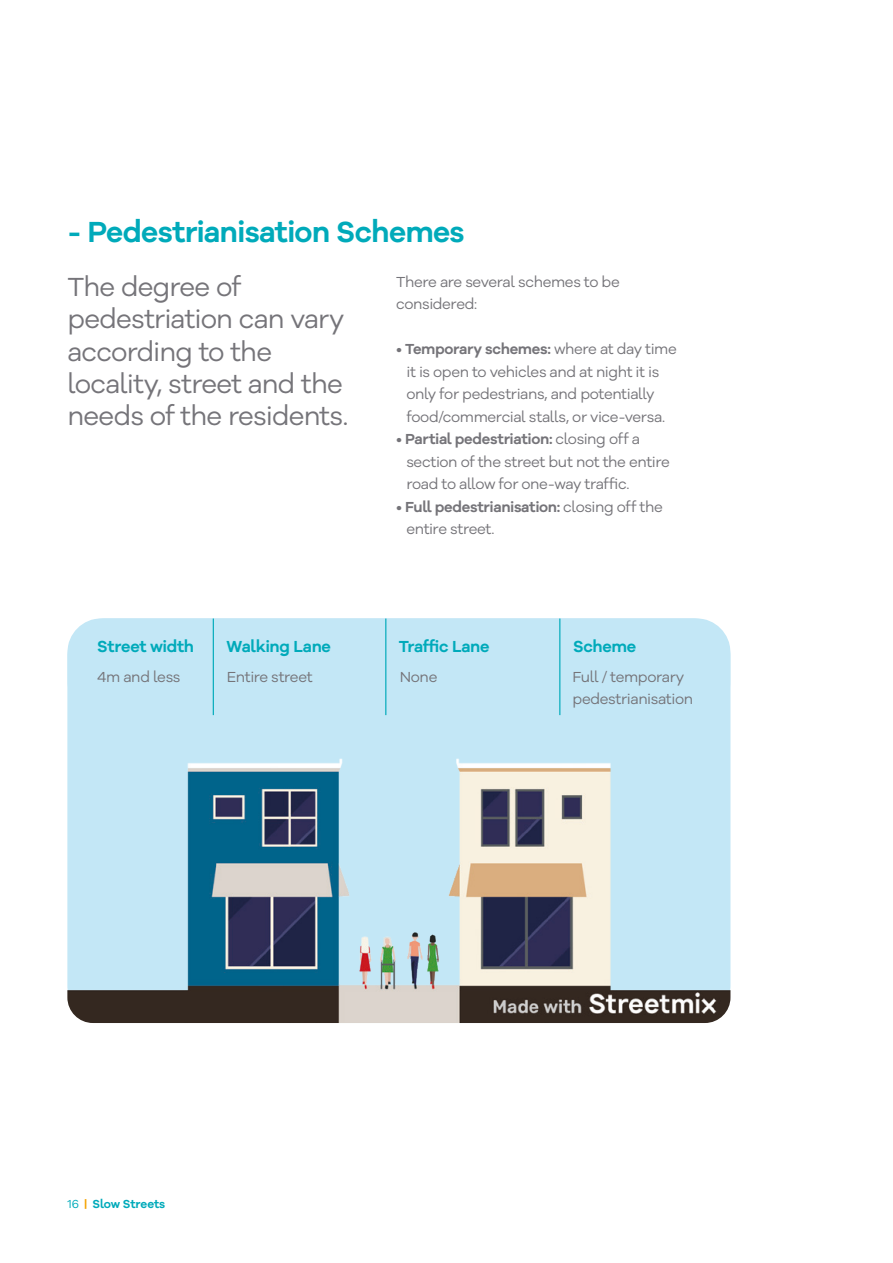
<style>
.page{position:relative;width:893px;height:1263px;background:#fff}
.page>*{position:absolute;margin:0;border:0;box-sizing:border-box;transform-origin:0 0}
.t1{font:600 30px "Galano Grotesque Alt";letter-spacing:-.025em;color:#00aaba}
.t2{font:27px/32.4px "Galano Grotesque Alt";letter-spacing:-.03em;color:#757479}
.t3{font:600 16.5px "Galano Grotesque Alt";letter-spacing:-.02em;color:#00aaba}
.t4{font:15px/22.5px "Galano Grotesque Alt";letter-spacing:-.025em;color:#757479}
.t5{font:600 12px "Galano Grotesque Alt";letter-spacing:-.005em;color:#00aaba}
.s1{font-weight:600}
.s2{font-weight:400}
.s3{color:#f5a300}
</style>
<div class="page">
<img style="left:67px;top:715px;width:663px;height:308px">
<div style="left:67px;top:618px;width:663px;height:97px;background:#c3e7f6"></div>
<hr style="left:213px;top:618px;width:1px;height:97px;background:#00aaba">
<hr style="left:385px;top:618px;width:1px;height:97px;background:#00aaba">
<hr style="left:559px;top:618px;width:1px;height:97px;background:#00aaba">
<h1 class="t1" style="left:68px;top:213px;width:398px">- Pedestrianisation Schemes</h1>
<h2 class="t2" style="left:67px;top:270px;width:283px">The degree of pedestriation can vary according to the locality, street and the needs of the residents.</h2>
<p class="t4" style="left:396px;top:270px;width:225px">There are several schemes to be considered:</p>
<p class="t4" style="left:406px;top:337px;width:272px;text-indent:-10px">• <span class="s1">Temporary schemes:</span> where at day time it is open to vehicles and at night it is only for pedestrians, and potentially food/commercial stalls, or vice-versa.</p>
<p class="t4" style="left:406px;top:427px;width:265px;text-indent:-10px">• <span class="s1">Partial pedestriation:</span> closing off a section of the street but not the entire road to allow for one-way traffic.</p>
<p class="t4" style="left:406px;top:495px;width:258px;text-indent:-10px">• <span class="s1">Full pedestrianisation:</span> closing off the entire street.</p>
<p class="t3" style="left:97px;top:635px;width:98px">Street width</p>
<p class="t3" style="left:227px;top:635px;width:106px">Walking Lane</p>
<p class="t3" style="left:399px;top:635px;width:92px">Traffic Lane</p>
<p class="t3" style="left:573px;top:635px;width:65px">Scheme</p>
<p class="t4" style="left:97px;top:665px;width:85px">4m and less</p>
<p class="t4" style="left:227px;top:665px;width:87px">Entire street</p>
<p class="t4" style="left:400px;top:665px;width:39px">None</p>
<p class="t4" style="left:572px;top:665px;width:122px">Full / temporary pedestrianisation</p>
<p class="t5" style="left:67px;top:1196px;width:99px"><span class="s2">16</span> <span class="s3">|</span> Slow Streets</p>
</div>
